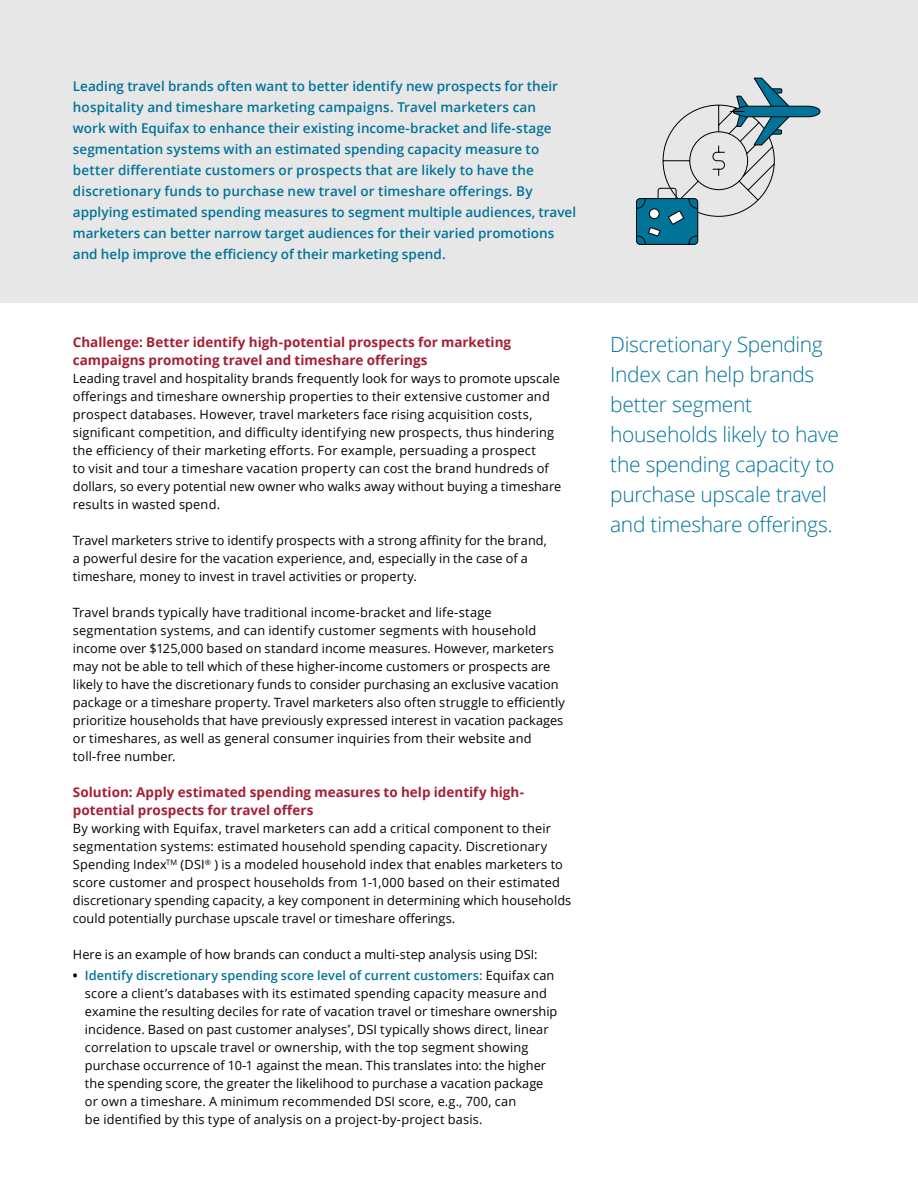
<style>
.page{position:relative;width:918px;height:1188px;background:#fff}
.page>*{position:absolute;margin:0;border:0;box-sizing:border-box;transform-origin:0 0}
.Callout_Quote{font:300 21px/30px "Open Sans";letter-spacing:-.015em;color:#007399}
.Body_Copy_-_1st_Para{font:600 13.5px/21px "Open Sans";letter-spacing:.005em;color:#007399}
.Subhead_1{font:700 13.5px/18px "Open Sans";color:#a42036}
.Body_Copy_-_Paragrap{font:12.75px/18px "Open Sans";letter-spacing:.01em;color:#000}
.Body_Copy_-_1st_Para-2{font:12.75px/18px "Open Sans";letter-spacing:.01em;color:#000}
.s1{font-weight:700}
.s2{font-weight:600;color:#007399}
</style>
<div class="page">
<div style="left:0;top:0;width:918px;height:302px;background:#e7e7e7"></div>
<svg style="left:636px;top:77px;width:185px;height:168px"></svg>
<p class="Body_Copy_-_1st_Para" style="left:73px;top:76px;width:505px">Leading travel brands often want to better identify new prospects for their hospitality and timeshare marketing campaigns. Travel marketers can<br>work with Equifax to enhance their existing income-bracket and life-stage segmentation systems with an estimated spending capacity measure to better differentiate customers or prospects that are likely to have the discretionary funds to purchase new travel or timeshare offerings. By applying estimated spending measures to segment multiple audiences, travel marketers can better narrow target audiences for their varied promotions and help improve the efficiency of their marketing spend.</p>
<p class="Subhead_1" style="left:73px;top:333px;width:440px">Challenge: Better identify high-potential prospects for marketing campaigns promoting travel and timeshare offerings</p>
<p class="Body_Copy_-_1st_Para-2" style="left:73px;top:369px;width:490px">Leading travel and hospitality brands frequently look for ways to promote upscale offerings and timeshare ownership properties to their extensive customer and prospect databases. However, travel marketers face rising acquisition costs, significant competition, and difficulty identifying new prospects, thus hindering the efficiency of their marketing efforts. For example, persuading a prospect<br>to visit and tour a timeshare vacation property can cost the brand hundreds of dollars, so every potential new owner who walks away without buying a timeshare results in wasted spend.</p>
<p class="Body_Copy_-_Paragrap" style="left:73px;top:531px;width:476px">Travel marketers strive to identify prospects with a strong affinity for the brand, a powerful desire for the vacation experience, and, especially in the case of a timeshare, money to invest in travel activities or property.</p>
<p class="Body_Copy_-_Paragrap" style="left:73px;top:603px;width:494px">Travel brands typically have traditional income-bracket and life-stage segmentation systems, and can identify customer segments with household income over $125,000 based on standard income measures. However, marketers may not be able to tell which of these higher-income customers or prospects are likely to have the discretionary funds to consider purchasing an exclusive vacation package or a timeshare property. Travel marketers also often struggle to efficiently prioritize households that have previously expressed interest in vacation packages or timeshares, as well as general consumer inquiries from their website and toll-free number.</p>
<p class="Subhead_1" style="left:73px;top:783px;width:453px">Solution: Apply estimated spending measures to help identify high&shy;potential prospects for travel offers</p>
<p class="Body_Copy_-_1st_Para-2" style="left:73px;top:819px;width:500px">By working with Equifax, travel marketers can add a critical component to their segmentation systems: estimated household spending capacity. Discretionary Spending Index<sup>TM</sup> (DSI<sup>®</sup> ) is a modeled household index that enables marketers to score customer and prospect households from 1-1,000 based on their estimated discretionary spending capacity, a key component in determining which households could potentially purchase upscale travel or timeshare offerings.</p>
<p class="Body_Copy_-_Paragrap" style="left:73px;top:945px;width:466px">Here is an example of how brands can conduct a multi-step analysis using DSI:</p>
<p class="Body_Copy_-_Paragrap" style="left:85px;top:966px;width:474px;text-indent:-12px"><span class="s1">•</span> <span class="s2">Identify discretionary spending score level of current customers:</span> Equifax can score a client’s databases with its estimated spending capacity measure and examine the resulting deciles for rate of vacation travel or timeshare ownership incidence. Based on past customer analyses<sup>*</sup>, DSI typically shows direct, linear correlation to upscale travel or ownership, with the top segment showing purchase occurrence of 10-1 against the mean. This translates into: the higher the spending score, the greater the likelihood to purchase a vacation package or own a timeshare. A minimum recommended DSI score, e.g., 700, can<br>be identified by this type of analysis on a project-by-project basis.</p>
<p class="Callout_Quote" style="left:610px;top:329px;width:230px">Discretionary Spending<br>Index can help brands better segment households likely to have the spending capacity to purchase upscale travel and timeshare offerings.</p>
</div>
